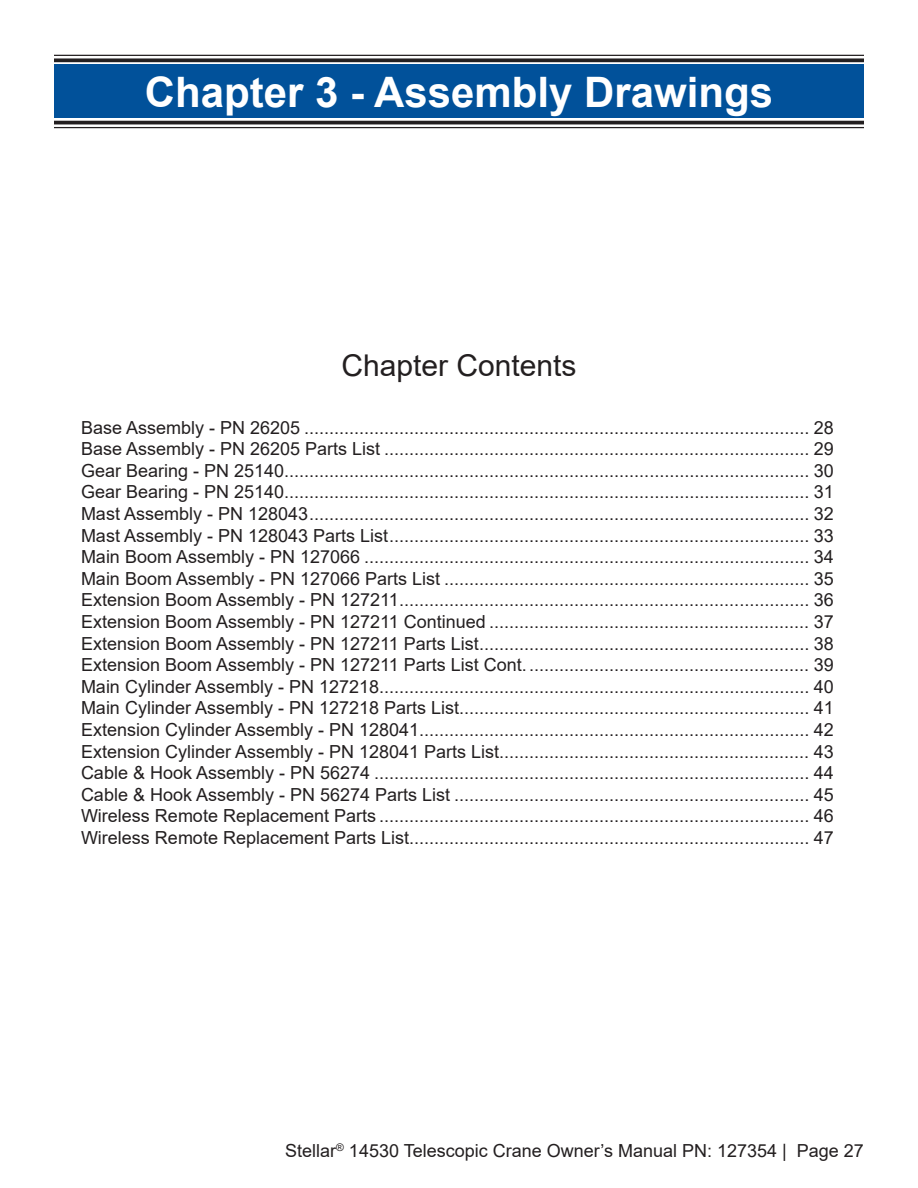
<style>
.page{position:relative;width:918px;height:1188px;background:#fff}
.page>*{position:absolute;margin:0;border:0;box-sizing:border-box;transform-origin:0 0}
.TOC_Page_Heading_Black{font:700 42px "Arial";color:#fff}
.Metric_Italicized{font:30px "Arial";color:#231f20}
.Table_of_Contents_Indent_1{font:18px "Arial";color:#231f20}
</style>
<div class="page">
<hr style="left:54px;top:121px;width:810px;height:3px;background:#231f20">
<hr style="left:54px;top:127px;width:810px;height:1px;background:#231f20">
<svg style="left:54px;top:58px;width:810px;height:4px;background:#3c393a"></svg>
<hr style="left:54px;top:55px;width:810px;height:1px;background:#231f20">
<div style="left:54px;top:64px;width:810px;height:54px;background:#01519a"></div>
<p class="TOC_Page_Heading_Black" style="left:145px;top:62px;width:630px">Chapter 3 - Assembly Drawings</p>
<p class="Metric_Italicized" style="left:341px;top:345px;width:237px">Chapter Contents</p>
<p class="Table_of_Contents_Indent_1" style="left:81px;top:415px;width:754px">Base Assembly - PN 26205 ..................................................................................................... 28</p>
<p class="Table_of_Contents_Indent_1" style="left:81px;top:437px;width:754px">Base Assembly - PN 26205 Parts List ..................................................................................... 29</p>
<p class="Table_of_Contents_Indent_1" style="left:81px;top:458px;width:754px">Gear Bearing - PN 25140......................................................................................................... 30</p>
<p class="Table_of_Contents_Indent_1" style="left:81px;top:480px;width:754px">Gear Bearing - PN 25140......................................................................................................... 31</p>
<p class="Table_of_Contents_Indent_1" style="left:81px;top:501px;width:754px">Mast Assembly - PN 128043.................................................................................................... 32</p>
<p class="Table_of_Contents_Indent_1" style="left:81px;top:523px;width:754px">Mast Assembly - PN 128043 Parts List.................................................................................... 33</p>
<p class="Table_of_Contents_Indent_1" style="left:81px;top:545px;width:754px">Main Boom Assembly - PN 127066 ......................................................................................... 34</p>
<p class="Table_of_Contents_Indent_1" style="left:81px;top:566px;width:754px">Main Boom Assembly - PN 127066 Parts List ......................................................................... 35</p>
<p class="Table_of_Contents_Indent_1" style="left:81px;top:588px;width:754px">Extension Boom Assembly - PN 127211.................................................................................. 36</p>
<p class="Table_of_Contents_Indent_1" style="left:81px;top:609px;width:754px">Extension Boom Assembly - PN 127211 Continued ................................................................ 37</p>
<p class="Table_of_Contents_Indent_1" style="left:81px;top:631px;width:754px">Extension Boom Assembly - PN 127211 Parts List.................................................................. 38</p>
<p class="Table_of_Contents_Indent_1" style="left:81px;top:653px;width:754px">Extension Boom Assembly - PN 127211 Parts List Cont......................................................... 39</p>
<p class="Table_of_Contents_Indent_1" style="left:81px;top:674px;width:754px">Main Cylinder Assembly - PN 127218...................................................................................... 40</p>
<p class="Table_of_Contents_Indent_1" style="left:81px;top:696px;width:754px">Main Cylinder Assembly - PN 127218 Parts List...................................................................... 41</p>
<p class="Table_of_Contents_Indent_1" style="left:81px;top:717px;width:754px">Extension Cylinder Assembly - PN 128041.............................................................................. 42</p>
<p class="Table_of_Contents_Indent_1" style="left:81px;top:739px;width:754px">Extension Cylinder Assembly - PN 128041 Parts List.............................................................. 43</p>
<p class="Table_of_Contents_Indent_1" style="left:81px;top:761px;width:754px">Cable &amp; Hook Assembly - PN 56274 ....................................................................................... 44</p>
<p class="Table_of_Contents_Indent_1" style="left:81px;top:782px;width:754px">Cable &amp; Hook Assembly - PN 56274 Parts List ....................................................................... 45</p>
<p class="Table_of_Contents_Indent_1" style="left:81px;top:804px;width:754px">Wireless Remote Replacement Parts ...................................................................................... 46</p>
<p class="Table_of_Contents_Indent_1" style="left:81px;top:825px;width:754px">Wireless Remote Replacement Parts List................................................................................ 47</p>
<p class="Table_of_Contents_Indent_1" style="left:285px;top:1139px;width:580px">Stellar<sup>®</sup> 14530 Telescopic Crane Owner’s Manual PN: 127354 | Page 27</p>
</div>
